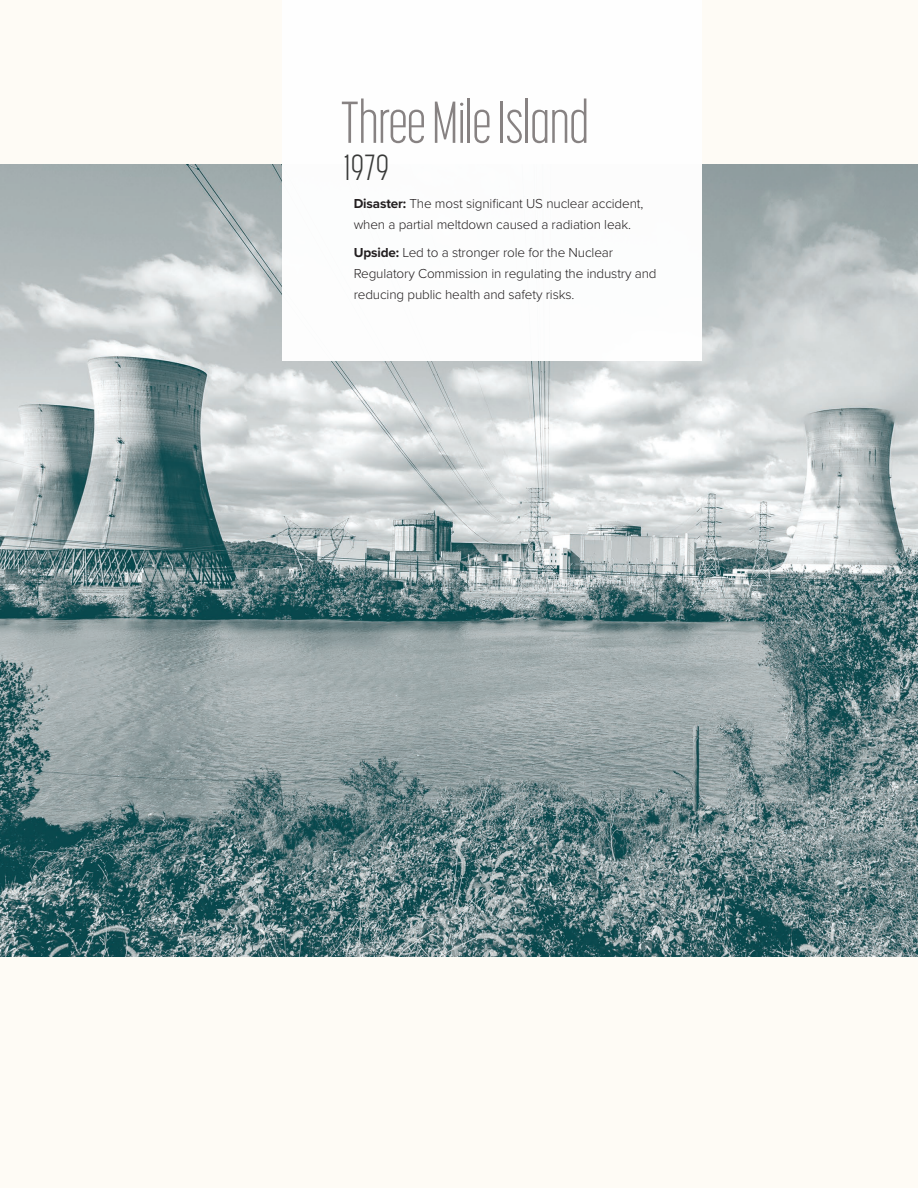
<style>
.page{position:relative;width:918px;height:1188px;background:#fefbf5}
.page>*{position:absolute;margin:0;border:0;box-sizing:border-box;transform-origin:0 0}
.t1{font:300 58.5px "Korolev Compressed";letter-spacing:-.025em;color:#878282}
.t2{font:300 36px "Korolev Compressed";color:#393a39}
.t3{font:300 13.5px/21px "Proxima Nova";letter-spacing:-.01em;color:#231f20}
.s1{font-weight:700}
</style>
<div class="page">
<img style="left:0;top:164px;width:918px;height:792px">
<div style="left:283px;top:0;width:419px;height:361px;background:#fff"></div>
<p class="t1" style="left:340px;top:90px;width:251px">Three Mile Island</p>
<p class="t2" style="left:344px;top:148px;width:47px">1979</p>
<p class="t3" style="left:354px;top:192px;width:291px"><span class="s1">Disaster:</span> The most significant US nuclear accident, when a partial meltdown caused a radiation leak.</p>
<p class="t3" style="left:354px;top:241px;width:304px"><span class="s1">Upside:</span> Led to a stronger role for the Nuclear<br>Regulatory Commission in regulating the industry and reducing public health and safety risks.</p>
</div>
